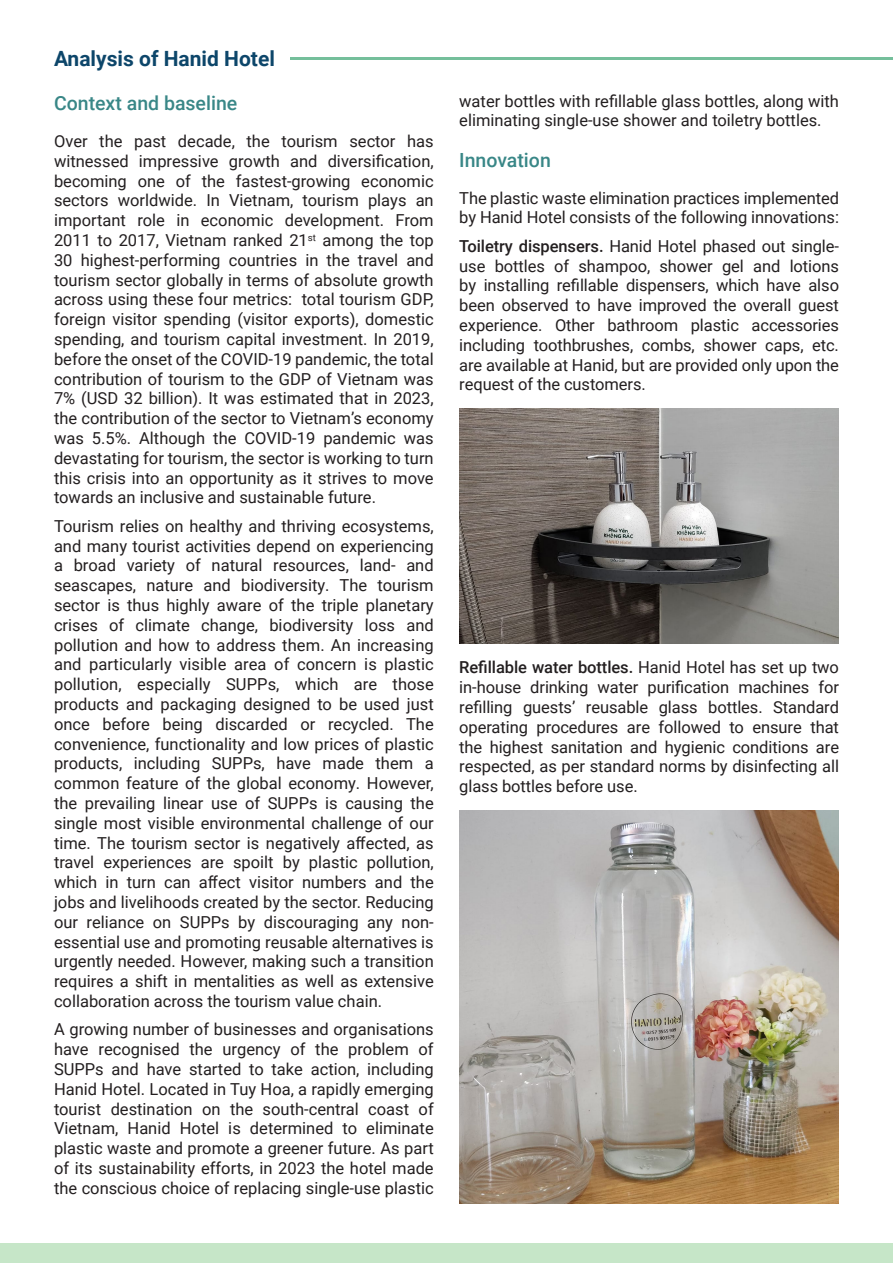
<style>
.page{position:relative;width:893px;height:1263px;background:#fff}
.page>*{position:absolute;margin:0;border:0;box-sizing:border-box;transform-origin:0 0}
.heading{font:700 21px "Roboto";color:#0d466a}
.heading_2{font:500 19.5px "Roboto";color:#398787}
.body{font:500 19.5px "Roboto";color:#398787}
.body-2{font:16.5px/19.8px "Roboto";color:#231f20;text-align:justify}
.s1{font-weight:500}
</style>
<div class="page">
<div style="left:0;top:1244px;width:893px;height:19px;background:#c6e6c8"></div>
<hr style="left:290px;top:57px;width:603px;height:3px;background:#75bf9b">
<img style="left:459px;top:408px;width:380px;height:235px">
<img style="left:459px;top:811px;width:380px;height:392px">
<p class="heading" style="left:54px;top:43px;width:222px">Analysis of Hanid Hotel</p>
<p class="heading_2" style="left:54px;top:90px;width:185px">Context and baseline</p>
<p class="body-2" style="left:54px;top:131px;width:381px">Over the past decade, the tourism sector has witnessed impressive growth and diversification, becoming one of the fastest-growing economic sectors worldwide. In Vietnam, tourism plays an important role in economic development. From 2011 to 2017, Vietnam ranked 21<sup>st</sup> among the top 30 highest-performing countries in the travel and tourism sector globally in terms of absolute growth across using these four metrics: total tourism GDP, foreign visitor spending (visitor exports), domestic spending, and tourism capital investment. In 2019, before the onset of the COVID-19 pandemic, the total contribution of tourism to the GDP of Vietnam was 7% (USD 32 billion). It was estimated that in 2023, the contribution of the sector to Vietnam’s economy was 5.5%. Although the COVID-19 pandemic was devastating for tourism, the sector is working to turn this crisis into an opportunity as it strives to move towards an inclusive and sustainable future.</p>
<p class="body-2" style="left:54px;top:515px;width:381px">Tourism relies on healthy and thriving ecosystems, and many tourist activities depend on experiencing a broad variety of natural resources, land- and seascapes, nature and biodiversity. The tourism sector is thus highly aware of the triple planetary crises of climate change, biodiversity loss and pollution and how to address them. An increasing and particularly visible area of concern is plastic pollution, especially SUPPs, which are those products and packaging designed to be used just once before being discarded or recycled. The convenience, functionality and low prices of plastic products, including SUPPs, have made them a common feature of the global economy. However, the prevailing linear use of SUPPs is causing the single most visible environmental challenge of our time. The tourism sector is negatively affected, as travel experiences are spoilt by plastic pollution, which in turn can affect visitor numbers and the jobs and livelihoods created by the sector. Reducing our reliance on SUPPs by discouraging any non&shy;essential use and promoting reusable alternatives is urgently needed. However, making such a transition requires a shift in mentalities as well as extensive collaboration across the tourism value chain.</p>
<p class="body-2" style="left:54px;top:1019px;width:381px">A growing number of businesses and organisations have recognised the urgency of the problem of SUPPs and have started to take action, including Hanid Hotel. Located in Tuy Hoa, a rapidly emerging tourist destination on the south-central coast of Vietnam, Hanid Hotel is determined to eliminate plastic waste and promote a greener future. As part of its sustainability efforts, in 2023 the hotel made the conscious choice of replacing single-use plastic</p>
<p class="body-2" style="left:459px;top:90px;width:381px">water bottles with refillable glass bottles, along with eliminating single-use shower and toiletry bottles.</p>
<p class="body" style="left:459px;top:146px;width:93px">Innovation</p>
<p class="body-2" style="left:459px;top:187px;width:381px">The plastic waste elimination practices implemented by Hanid Hotel consists of the following innovations:</p>
<p class="body-2" style="left:459px;top:235px;width:381px"><span class="s1">Toiletry dispensers.</span> Hanid Hotel phased out single&shy;use bottles of shampoo, shower gel and lotions by installing refillable dispensers, which have also been observed to have improved the overall guest experience. Other bathroom plastic accessories including toothbrushes, combs, shower caps, etc. are available at Hanid, but are provided only upon the request of the customers.</p>
<p class="body-2" style="left:459px;top:657px;width:381px"><span class="s1">Refillable water bottles.</span> Hanid Hotel has set up two in-house drinking water purification machines for refilling guests’ reusable glass bottles. Standard operating procedures are followed to ensure that the highest sanitation and hygienic conditions are respected, as per standard norms by disinfecting all glass bottles before use.</p>
</div>
